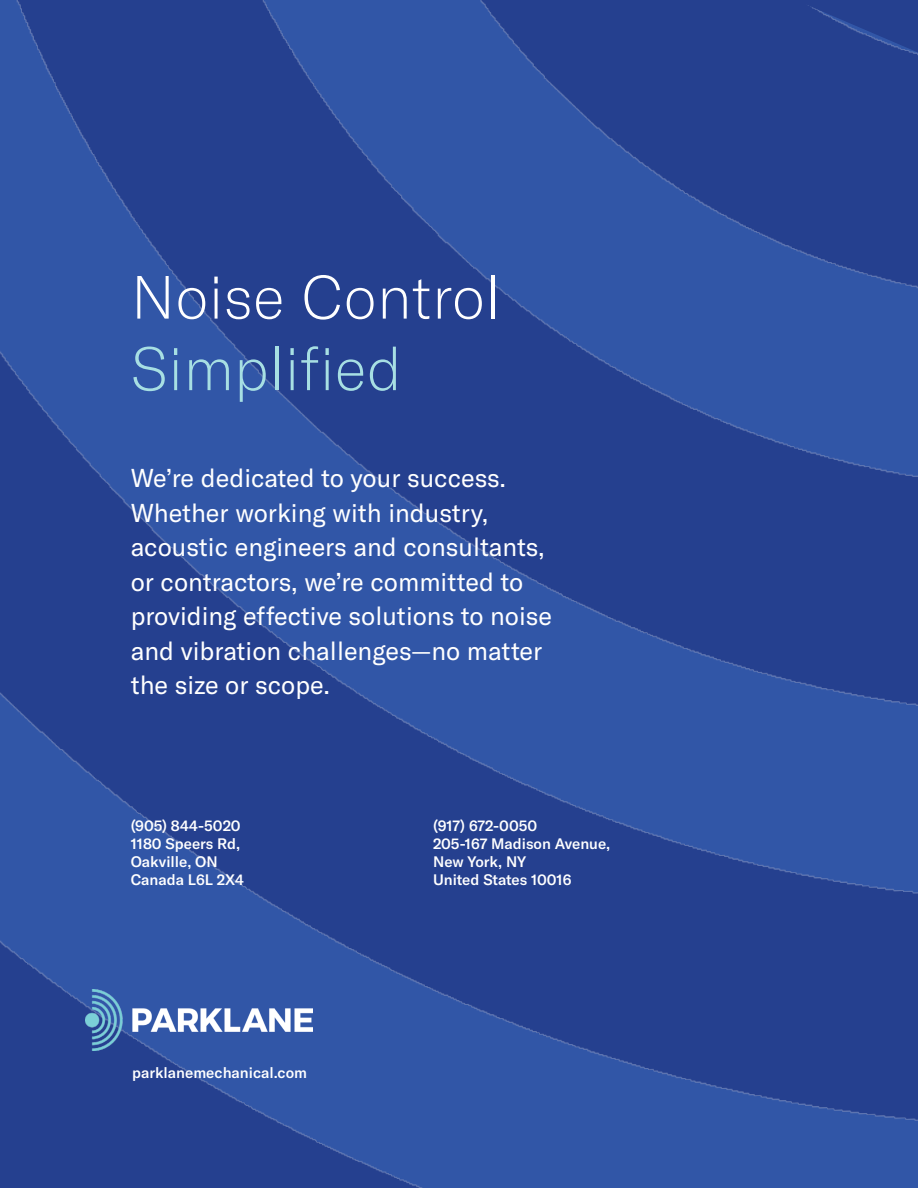
<style>
.page{position:relative;width:918px;height:1188px;background:#fff}
.page>*{position:absolute;margin:0;border:0;box-sizing:border-box;transform-origin:0 0}
.t1{font:100 60px "GT America";color:#fff}
.t2{font:100 60px "GT America";color:#a7dfe3}
.t3{font:25.5px "GT America";color:#fff}
.t4{font:500 15px "GT America";color:#fff}
</style>
<div class="page">
<img style="left:0;top:0;width:918px;height:1188px">
<img style="left:86px;top:990px;width:226px;height:60px">
<p class="t1" style="left:131px;top:263px;width:372px">Noise Control</p>
<p class="t2" style="left:131px;top:334px;width:273px">Simplified</p>
<p class="t3" style="left:131px;top:463px;width:377px">We’re dedicated to your success.</p>
<p class="t3" style="left:131px;top:497px;width:359px">Whether working with industry,</p>
<p class="t3" style="left:131px;top:532px;width:416px">acoustic engineers and consultants,</p>
<p class="t3" style="left:131px;top:566px;width:394px">or contractors, we’re committed to</p>
<p class="t3" style="left:131px;top:601px;width:423px">providing effective solutions to noise</p>
<p class="t3" style="left:131px;top:635px;width:413px">and vibration challenges—no matter</p>
<p class="t3" style="left:131px;top:670px;width:201px">the size or scope.</p>
<p class="t4" style="left:131px;top:816px;width:111px">(905) 844-5020</p>
<p class="t4" style="left:131px;top:834px;width:111px">1180 Speers Rd,</p>
<p class="t4" style="left:131px;top:852px;width:89px">Oakville, ON</p>
<p class="t4" style="left:131px;top:870px;width:115px">Canada L6L 2X4</p>
<p class="t4" style="left:132px;top:1064px;width:176px">parklanemechanical.com</p>
<p class="t4" style="left:433px;top:816px;width:106px">(917) 672-0050</p>
<p class="t4" style="left:433px;top:834px;width:179px">205-167 Madison Avenue,</p>
<p class="t4" style="left:433px;top:852px;width:95px">New York, NY</p>
<p class="t4" style="left:433px;top:870px;width:140px">United States 10016</p>
</div>
